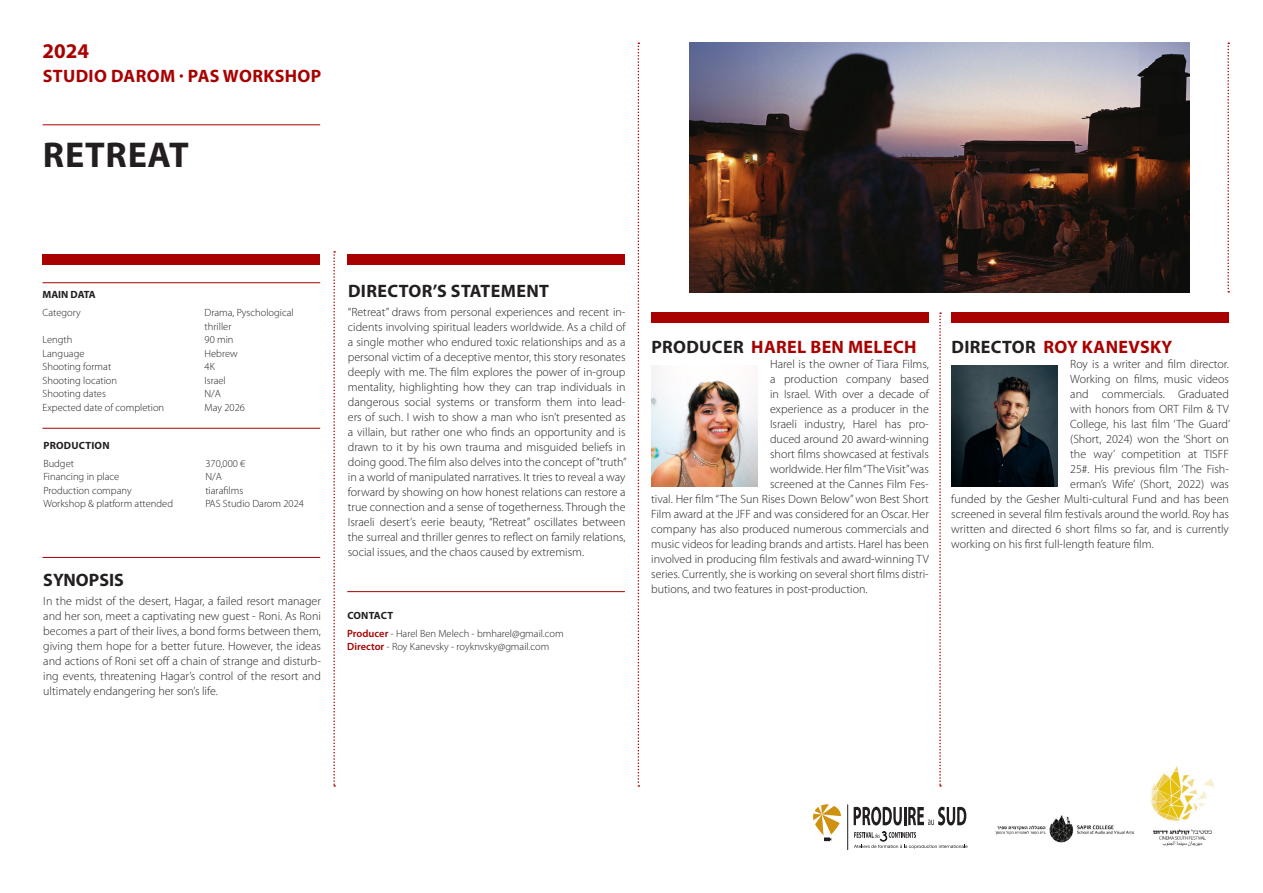
<style>
.page{position:relative;width:1263px;height:893px;background:#fff}
.page>*{position:absolute;margin:0;border:0;box-sizing:border-box;transform-origin:0 0}
.t1{font:700 36px "Myriad Pro";letter-spacing:.02em;color:#231f20}
.t2{font:700 21px "Myriad Pro";color:#a90000}
.t3{font:700 18px "Myriad Pro";letter-spacing:.02em;color:#a90000}
.t4{font:700 18px "Myriad Pro";letter-spacing:.02em;color:#231f20}
.t5{font:700 18px "Myriad Pro";color:#231f20}
.t6{font:300 12px/15px "Myriad Pro";color:#231f20;text-align:justify}
.t7{font:300 10.5px/17.7px "Myriad Pro";color:#231f20}
.t8{font:700 10.5px "Myriad Pro";letter-spacing:.02em;color:#231f20}
.t9{font:700 10.5px "Myriad Pro";letter-spacing:-.01em;color:#231f20}
.s1{font-weight:700}
.s2{font-weight:600;color:#a90000}
.s3{color:#231f20}
</style>
<div class="page">
<div style="left:43px;top:254px;width:277px;height:10px;background:#a90000"></div>
<div style="left:651px;top:312px;width:278px;height:11px;background:#a90000"></div>
<div style="left:951px;top:312px;width:278px;height:11px;background:#a90000"></div>
<svg style="left:333px;top:251px;width:2px;height:536px"></svg>
<svg style="left:638px;top:43px;width:1px;height:744px"></svg>
<svg style="left:1227px;top:43px;width:2px;height:250px"></svg>
<svg style="left:939px;top:312px;width:2px;height:475px"></svg>
<hr style="left:43px;top:282px;width:277px;height:1px;background:#a90000">
<hr style="left:43px;top:428px;width:277px;height:1px;background:#a90000">
<hr style="left:43px;top:557px;width:277px;height:1px;background:#a90000">
<hr style="left:347px;top:591px;width:278px;height:1px;background:#a90000">
<img style="left:651px;top:365px;width:106px;height:121px">
<img style="left:951px;top:365px;width:106px;height:121px">
<svg style="left:813px;top:804px;width:28px;height:37px"></svg>
<svg style="left:854px;top:807px;width:112px;height:18px"></svg>
<hr style="left:847px;top:804px;width:1px;height:46px;background:#231f20">
<svg style="left:854px;top:831px;width:113px;height:18px"></svg>
<hr style="left:43px;top:124px;width:277px;height:1px;background:#a90000">
<img style="left:689px;top:43px;width:500px;height:250px">
<img style="left:1151px;top:767px;width:63px;height:78px">
<div style="left:347px;top:254px;width:278px;height:10px;background:#a90000"></div>
<img style="left:995px;top:816px;width:138px;height:27px">
<h2 class="t2" style="left:43px;top:39px;width:48px">2024</h2>
<h3 class="t3" style="left:43px;top:66px;width:280px">STUDIO DAROM PAS WORKSHOP</h3>
<h1 class="t1" style="left:43px;top:135px;width:147px">RETREAT</h1>
<p class="t9" style="left:43px;top:289px;width:55px">MAIN DATA</p>
<p class="t7" style="left:43px;top:304px;width:40px">Category</p>
<p class="t7" style="left:205px;top:306px;width:91px;line-height:13.5px">Drama, Pyschological thriller</p>
<p class="t7" style="left:43px;top:331px;width:31px">Length</p>
<p class="t7" style="left:205px;top:331px;width:30px">90 min</p>
<p class="t7" style="left:43px;top:344px;width:43px">Language</p>
<p class="t7" style="left:205px;top:344px;width:35px">Hebrew</p>
<p class="t7" style="left:43px;top:358px;width:70px">Shooting format</p>
<p class="t7" style="left:205px;top:358px;width:12px">4K</p>
<p class="t7" style="left:43px;top:371px;width:76px">Shooting location</p>
<p class="t7" style="left:205px;top:371px;width:23px">Israel</p>
<p class="t7" style="left:43px;top:385px;width:65px">Shooting dates</p>
<p class="t7" style="left:205px;top:385px;width:18px">N/A</p>
<p class="t7" style="left:43px;top:398px;width:123px">Expected date of completion</p>
<p class="t7" style="left:205px;top:398px;width:42px">May 2026</p>
<p class="t8" style="left:43px;top:440px;width:68px">PRODUCTION</p>
<p class="t7" style="left:43px;top:454px;width:32px">Budget</p>
<p class="t7" style="left:205px;top:454px;width:41px">370,000 €</p>
<p class="t7" style="left:43px;top:468px;width:77px">Financing in place</p>
<p class="t7" style="left:205px;top:468px;width:18px">N/A</p>
<p class="t7" style="left:43px;top:481px;width:90px">Production company</p>
<p class="t7" style="left:205px;top:481px;width:39px">tiarafilms</p>
<p class="t7" style="left:43px;top:495px;width:131px">Workshop &amp; platform attended</p>
<p class="t7" style="left:205px;top:495px;width:100px">PAS Studio Darom 2024</p>
<h3 class="t5" style="left:43px;top:570px;width:82px">SYNOPSIS</h3>
<p class="t6" style="left:43px;top:593px;width:279px">In the midst of the desert, Hagar, a failed resort manager and her son, meet a captivating new guest - Roni. As Roni becomes a part of their lives, a bond forms between them, giving them hope for a better future. However, the ideas and actions of Roni set off a chain of strange and disturb&shy;ing events, threatening Hagar’s control of the resort and ultimately endangering her son’s life.</p>
<h3 class="t4" style="left:348px;top:281px;width:202px">DIRECTOR’S STATEMENT</h3>
<p class="t6" style="left:348px;top:305px;width:280px">“Retreat” draws from personal experiences and recent in&shy;cidents involving spiritual leaders worldwide. As a child of a single mother who endured toxic relationships and as a personal victim of a deceptive mentor, this story resonates deeply with me. The film explores the power of in-group mentality, highlighting how they can trap individuals in dangerous social systems or transform them into lead&shy;ers of such. I wish to show a man who isn’t presented as a villain, but rather one who finds an opportunity and is drawn to it by his own trauma and misguided beliefs in doing good. The film also delves into the concept of “truth” in a world of manipulated narratives. It tries to reveal a way forward by showing on how honest relations can restore a true connection and a sense of togetherness. Through the Israeli desert’s eerie beauty, “Retreat” oscillates between the surreal and thriller genres to reflect on family relations, social issues, and the chaos caused by extremism.</p>
<p class="t7" style="left:347px;top:606px;width:218px"><span class="s1">CONTACT<br></span><span class="s2">Producer</span> - Harel Ben Melech - bmharel@gmail.com</p>
<p class="t7" style="left:347px;top:638px;width:204px"><span class="s2">Director</span> - Roy Kanevsky - royknvsky@gmail.com</p>
<h3 class="t3" style="left:651px;top:337px;width:267px"><span class="s3">PRODUCER</span> HAREL BEN MELECH</h3>
<p class="t6" style="left:770px;top:357px;width:160px">Harel is the owner of Tiara Films,</p>
<p class="t6" style="left:770px;top:372px;width:160px">a production company based</p>
<p class="t6" style="left:770px;top:387px;width:160px">in Israel. With over a decade of</p>
<p class="t6" style="left:770px;top:402px;width:160px">experience as a producer in the</p>
<p class="t6" style="left:770px;top:417px;width:160px">Israeli industry, Harel has pro-</p>
<p class="t6" style="left:770px;top:432px;width:160px">duced around 20 award-winning</p>
<p class="t6" style="left:770px;top:447px;width:160px">short films showcased at festivals</p>
<p class="t6" style="left:770px;top:462px;width:160px">worldwide. Her film “The Visit” was</p>
<p class="t6" style="left:770px;top:477px;width:160px">screened at the Cannes Film Fes-</p>
<p class="t6" style="left:651px;top:492px;width:279px">tival. Her film “The Sun Rises Down Below” won Best Short</p>
<p class="t6" style="left:651px;top:507px;width:279px">Film award at the JFF and was considered for an Oscar. Her</p>
<p class="t6" style="left:651px;top:522px;width:279px">company has also produced numerous commercials and</p>
<p class="t6" style="left:651px;top:537px;width:279px">music videos for leading brands and artists. Harel has been</p>
<p class="t6" style="left:651px;top:552px;width:279px">involved in producing film festivals and award-winning TV</p>
<p class="t6" style="left:651px;top:567px;width:279px">series. Currently, she is working on several short films distri-</p>
<p class="t6" style="left:651px;top:582px;width:218px">butions, and two features in post-production.</p>
<h3 class="t3" style="left:951px;top:337px;width:222px"><span class="s3">DIRECTOR</span> ROY KANEVSKY</h3>
<p class="t6" style="left:1070px;top:357px;width:160px">Roy is a writer and film director.</p>
<p class="t6" style="left:1070px;top:372px;width:160px">Working on films, music videos</p>
<p class="t6" style="left:1070px;top:387px;width:160px">and commercials. Graduated</p>
<p class="t6" style="left:1070px;top:402px;width:160px">with honors from ORT Film &amp; TV</p>
<p class="t6" style="left:1070px;top:417px;width:161px">College, his last film ‘The Guard’</p>
<p class="t6" style="left:1070px;top:432px;width:160px">(Short, 2024) won the ‘Short on</p>
<p class="t6" style="left:1070px;top:447px;width:160px">the way’ competition at TISFF</p>
<p class="t6" style="left:1070px;top:462px;width:160px">25#. His previous film ‘The Fish-</p>
<p class="t6" style="left:1070px;top:477px;width:160px">erman’s Wife’ (Short, 2022) was</p>
<p class="t6" style="left:951px;top:492px;width:279px">funded by the Gesher Multi-cultural Fund and has been</p>
<p class="t6" style="left:951px;top:507px;width:279px">screened in several film festivals around the world. Roy has</p>
<p class="t6" style="left:951px;top:522px;width:279px">written and directed 6 short films so far, and is currently</p>
<p class="t6" style="left:951px;top:537px;width:204px">working on his first full-length feature film.</p>
</div>
